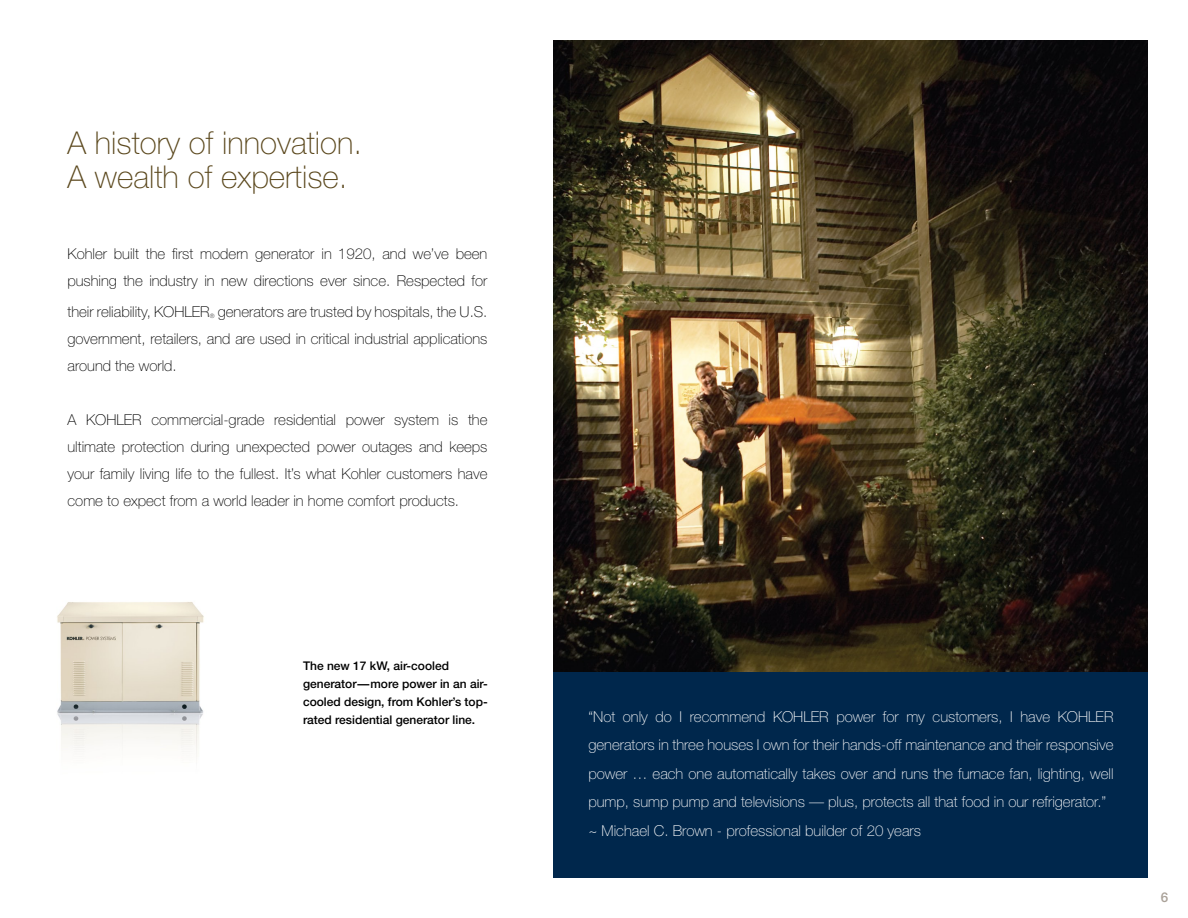
<style>
.page{position:relative;width:1188px;height:918px;background:#fff}
.page>*{position:absolute;margin:0;border:0;box-sizing:border-box;transform-origin:0 0}
.t1{font:100 31.5px/34.5px "Helvetica Neue";color:#5a471c}
.t2{font:100 15px/27px "Helvetica Neue";color:#000;text-align:justify}
.t3{font:100 15px/28.5px "Helvetica Neue";color:#fff}
.t4{font:500 13.5px "Helvetica Neue";color:#aaa299}
.t5{font:500 12px/18px "Helvetica Neue";color:#000}
.t6{font:100 6px "Helvetica Neue";color:#000}
</style>
<div class="page">
<img style="left:57px;top:602px;width:147px;height:155px">
<div style="left:553px;top:672px;width:595px;height:206px;background:#00274c"></div>
<img style="left:553px;top:40px;width:595px;height:632px">
<p class="t1" style="left:68px;top:125px;width:296px">A history of innovation.<br>A wealth of expertise.</p>
<p class="t2" style="left:68px;top:240px;width:421px">Kohler built the first modern generator in 1920, and we’ve been pushing the industry in new directions ever since. Respected for</p>
<p class="t2" style="left:68px;top:298px;width:144px">their reliability, KOHLER</p>
<p class="t6" style="left:210px;top:313px;width:6px">®</p>
<p class="t2" style="left:68px;top:298px;width:421px;text-indent:150px">generators are trusted by hospitals, the U.S. government, retailers, and are used in critical industrial applications around the world.</p>
<p class="t2" style="left:68px;top:406px;width:422px">A KOHLER commercial-grade residential power system is the ultimate protection during unexpected power outages and keeps your family living life to the fullest. It’s what Kohler customers have come to expect from a world leader in home comfort products.</p>
<p class="t5" style="left:303px;top:656px;width:186px">The new 17 kW, air-cooled generator—more power in an air&shy;cooled design, from Kohler’s top&shy;rated residential generator line.</p>
<p class="t3" style="left:588px;top:702px;width:527px">“Not only do I recommend KOHLER power for my customers, I have KOHLER generators in three houses I own for their hands-off maintenance and their responsive power … each one automatically takes over and runs the furnace fan, lighting, well pump, sump pump and televisions — plus, protects all that food in our refrigerator.” ~ Michael C. Brown - professional builder of 20 years</p>
<p class="t4" style="left:1161px;top:889px;width:9px">6</p>
</div>
